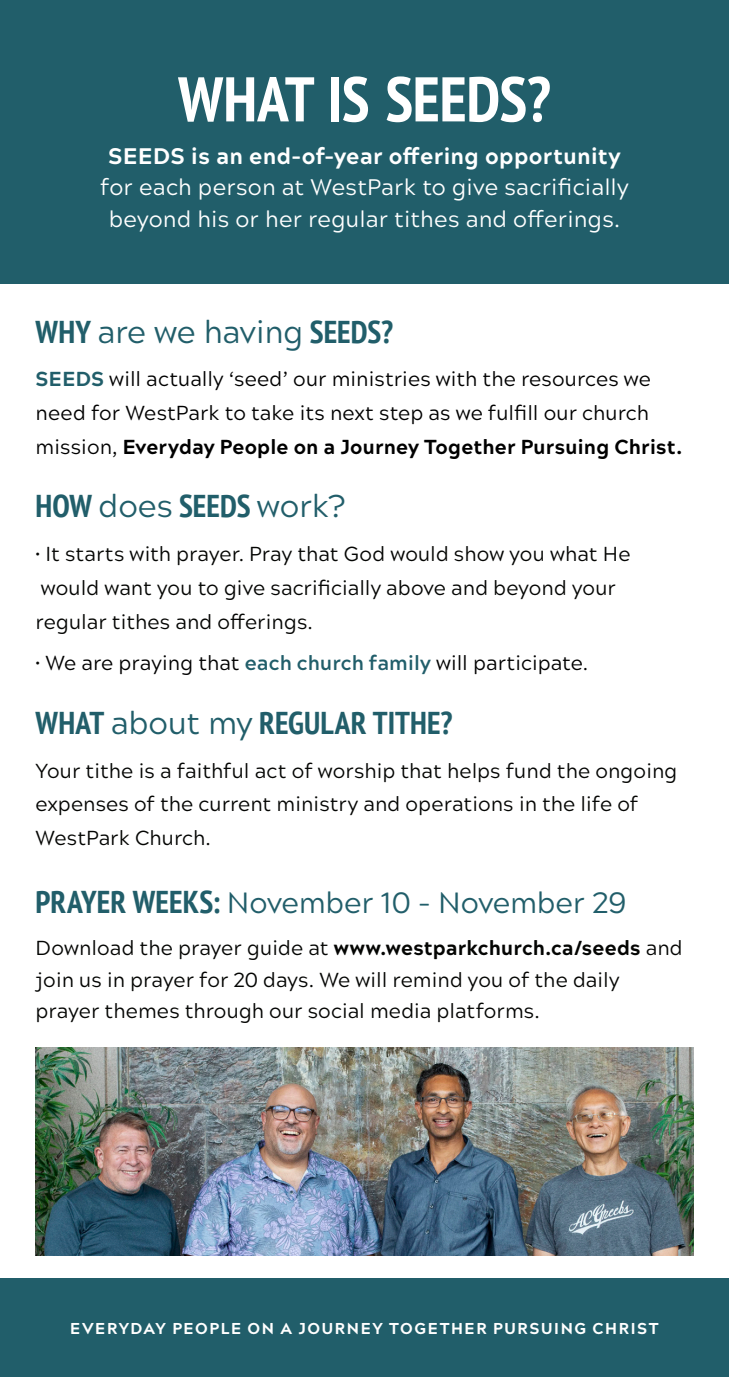
<style>
.page{position:relative;width:729px;height:1377px;background:#fff}
.page>*{position:absolute;margin:0;border:0;box-sizing:border-box;transform-origin:0 0}
.Pull_Text{font:700 condensed 63px "PT Sans";letter-spacing:-.005em;color:#fff}
.Pull_Text-2{font:31.5px "Acherus Grotesque";letter-spacing:-.01em;color:#215e6a}
.Pull_Text-3{font:700 condensed 31.5px "PT Sans";letter-spacing:.005em;color:#215e6a}
.Pull_Text-4{font:29.25px "Acherus Grotesque";letter-spacing:-.005em;color:#215e6a}
.Pull_Text-5{font:22.5px/31.5px "Acherus Grotesque";letter-spacing:.01em;color:#fff;text-align:center}
.Pull_Text-6{font:20.25px/33.8px "Acherus Grotesque";color:#040503}
.Pull_Text-7{font:20.25px/33.8px "Acherus Grotesque";color:#000}
.Pull_Text-8{font:800 15.75px "Acherus Grotesque";letter-spacing:.1em;color:#fff}
.s1{font-weight:800}
.s2{font-family:"PT Sans";font-weight:700;font-stretch:condensed}
.s3{font-weight:800;color:#215e6a}
.s4{color:#040503}
.s5{font-weight:700;color:#215e6a}
.s6{font-family:"Acherus Grotesque";font-weight:400;font-stretch:normal}
.s7{font-family:"PT Sans";font-weight:700;font-stretch:condensed;font-size:31.5px}
</style>
<div class="page">
<div style="left:0;top:1279px;width:729px;height:98px;background:#215e6a"></div>
<div style="left:0;top:0;width:729px;height:284px;background:#215e6a"></div>
<img style="left:36px;top:1048px;width:657px;height:207px">
<p class="Pull_Text" style="left:178px;top:57px;width:374px">WHAT IS SEEDS?</p>
<p class="Pull_Text-5" style="left:100px;top:139px;width:530px"><span class="s1">SEEDS is an end-of-year offering opportunity </span>for each person at WestPark to give sacrificially beyond his or her regular tithes and offerings.</p>
<p class="Pull_Text-2" style="left:36px;top:305px;width:359px"><span class="s2">WHY</span> are we having <span class="s2">SEEDS?</span></p>
<p class="Pull_Text-7" style="left:36px;top:361px;width:648px"><span class="s3">SEEDS</span> will actually ‘seed’ our ministries with the resources we need for WestPark to take its next step as we fulfill our church mission, <span class="s1">Everyday People on a Journey Together Pursuing Christ.</span></p>
<p class="Pull_Text-2" style="left:36px;top:480px;width:311px"><span class="s2">HOW</span> does <span class="s2">SEEDS</span> work?</p>
<p class="Pull_Text-6" style="left:36px;top:536px;width:596px">• It starts with prayer. Pray that God would show you what He would want you to give sacrificially above and beyond your regular tithes and offerings.</p>
<p class="Pull_Text-7" style="left:36px;top:645px;width:554px"><span class="s4">•</span> We are praying that <span class="s5">each church family</span> will participate.</p>
<p class="Pull_Text-3" style="left:36px;top:702px;width:419px">WHAT <span class="s6">about my</span> REGULAR TITHE?</p>
<p class="Pull_Text-6" style="left:36px;top:753px;width:643px">Your tithe is a faithful act of worship that helps fund the ongoing expenses of the current ministry and operations in the life of<br>WestPark Church.</p>
<p class="Pull_Text-4" style="left:36px;top:879px;width:592px"><span class="s7">PRAYER WEEKS:</span> November 10 - November 29</p>
<p class="Pull_Text-6" style="left:36px;top:931px;width:649px;line-height:31.5px">Download the prayer guide at <span class="s1">www.westparkchurch.ca/seeds</span> and join us in prayer for 20 days. We will remind you of the daily</p>
<p class="Pull_Text-6" style="left:36px;top:993px;width:506px">prayer themes through our social media platforms.</p>
<p class="Pull_Text-8" style="left:70px;top:1315px;width:590px">EVERYDAY PEOPLE ON A JOURNEY TOGETHER PURSUING CHRIST</p>
</div>
